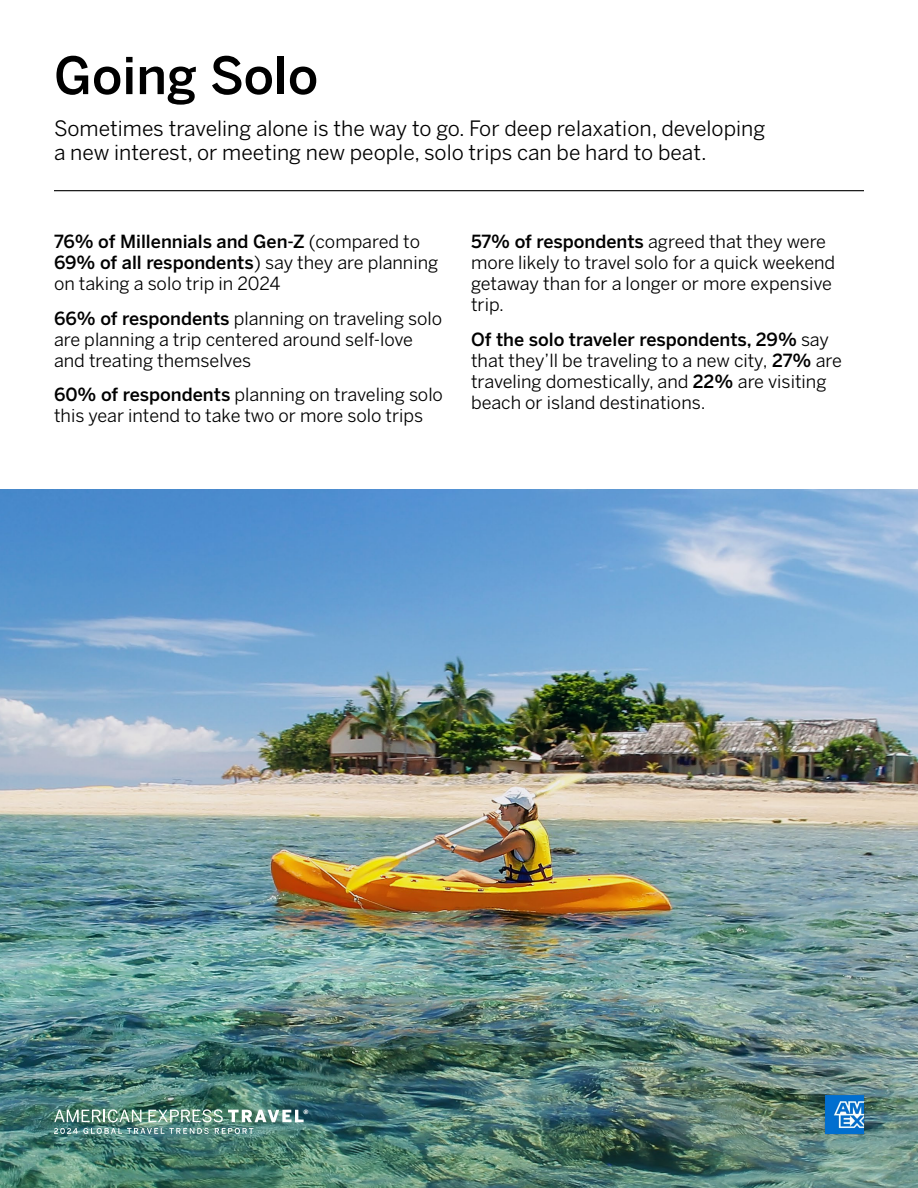
<style>
.page{position:relative;width:918px;height:1188px;background:#fff}
.page>*{position:absolute;margin:0;border:0;box-sizing:border-box;transform-origin:0 0}
.t1{font:500 51px "Benton Sans";color:#000}
.t2{font:21px/24px "Benton Sans";color:#000}
.t3{font:18px/21px "Benton Sans";color:#000}
.t4{font:900 9.9px "Benton Sans";color:#fff}
.s1{font-weight:500}
</style>
<div class="page">
<img style="left:0;top:489px;width:918px;height:510px">
<img style="left:0;top:999px;width:918px;height:189px">
<hr style="left:54px;top:190px;width:810px;height:1px;background:#000">
<svg style="left:54px;top:1128px;width:155px;height:6px"></svg>
<svg style="left:215px;top:1128px;width:38px;height:6px"></svg>
<svg style="left:54px;top:1109px;width:87px;height:13px"></svg>
<svg style="left:148px;top:1109px;width:156px;height:13px"></svg>
<img style="left:817px;top:1087px;width:55px;height:55px">
<h1 class="t1" style="left:54px;top:44px;width:266px">Going Solo</h1>
<p class="t2" style="left:54px;top:116px;width:713px">Sometimes traveling alone is the way to go. For deep relaxation, developing a new interest, or meeting new people, solo trips can be hard to beat.</p>
<p class="t3" style="left:54px;top:231px;width:386px"><span class="s1">76% of Millennials and Gen-Z</span> (compared to<br><span class="s1">69% of all respondents</span>) say they are planning on taking a solo trip in 2024</p>
<p class="t3" style="left:54px;top:308px;width:390px"><span class="s1">66% of respondents</span> planning on traveling solo are planning a trip centered around self-love and treating themselves</p>
<p class="t3" style="left:54px;top:384px;width:391px"><span class="s1">60% of respondents</span> planning on traveling solo this year intend to take two or more solo trips</p>
<p class="t3" style="left:471px;top:231px;width:366px"><span class="s1">57% of respondents</span> agreed that they were more likely to travel solo for a quick weekend getaway than for a longer or more expensive trip.</p>
<p class="t3" style="left:471px;top:329px;width:372px"><span class="s1">Of the solo traveler respondents, 29%</span> say that they’ll be traveling to a new city, <span class="s1">27%</span> are traveling domestically, and <span class="s1">22%</span> are visiting beach or island destinations.</p>
<p class="t4" style="left:303px;top:1107px;width:7px">®</p>
</div>
